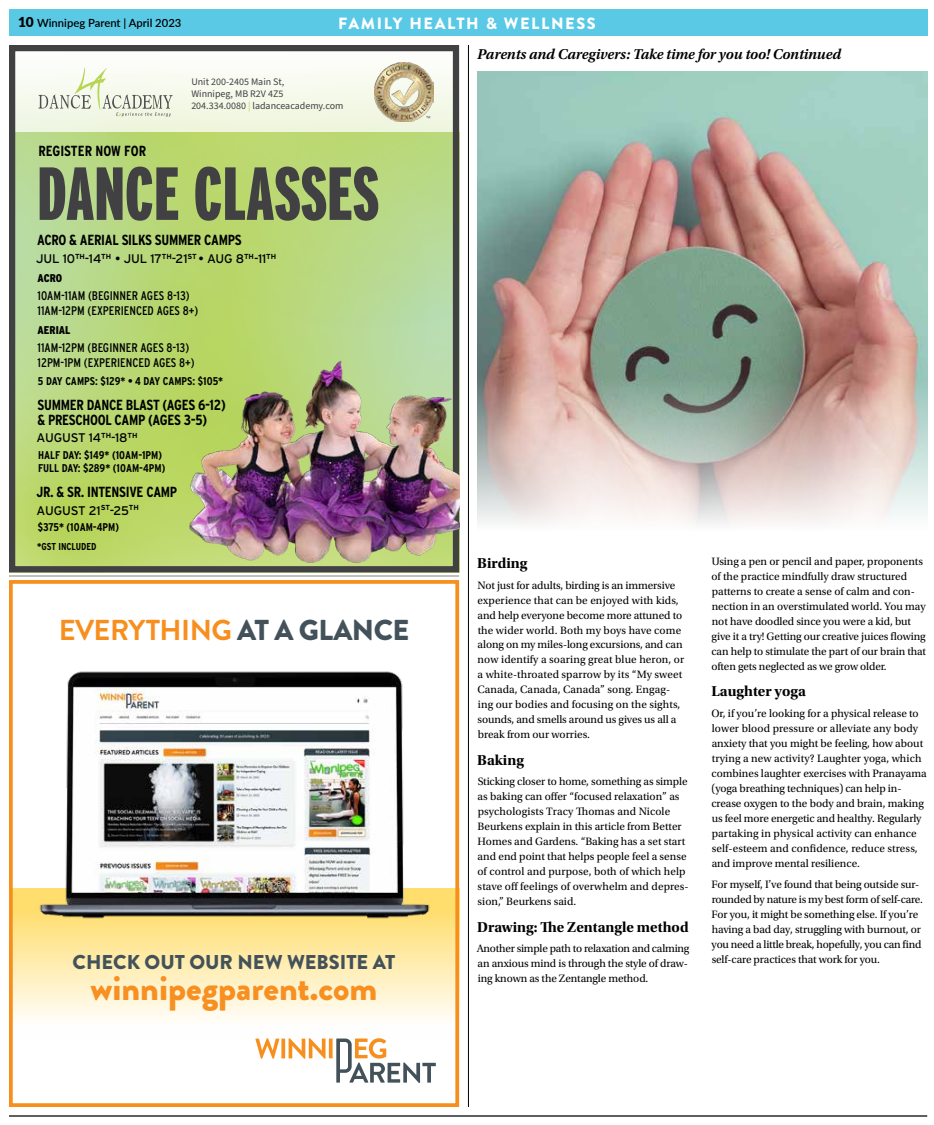
<style>
.page{position:relative;width:934px;height:1125px;background:#fff}
.page>*{position:absolute;margin:0;border:0;box-sizing:border-box;transform-origin:0 0}
.t1{font:900 75px "Interstate Compressed";color:#414042}
.t2{font:900 35.38px "Brandon Grotesque";color:#f79020}
.t3{font:700 28.75px "Brandon Grotesque";letter-spacing:-.02em;color:#f78f1e}
.t4{font:900 20px "Brandon Grotesque";color:#43525a}
.t5{font:900 16.25px "Brandon Grotesque";letter-spacing:.1em;color:#fff}
.t6{font:15px "Utopia Std Bold Subh";color:#000}
.t7{font:italic 600 15px "Utopia Std";letter-spacing:-.01em;color:#000}
.t8{font:700 14.62px/15px "Interstate Condensed";letter-spacing:-.02em;color:#000}
.t9{font:700 14.62px "Interstate Condensed";color:#000}
.t10{font:12.5px/15px "Interstate Condensed";color:#000}
.t11{font:12.5px "Interstate";letter-spacing:-.01em;color:#000}
.t12{font:11.25px/15px "Utopia Std";letter-spacing:-.005em;color:#000}
.t13{font:700 11.25px/13.5px "Interstate Condensed";color:#000}
.t14{font:600 11.25px "Lato";color:#000}
.t15{font:900 11.25px "Interstate Condensed";color:#000}
.t16{font:10px/12px "Source Sans Pro";color:#414042}
.t17{font:700 10px "Interstate Condensed";color:#000}
.s1{font-weight:900;font-size:13.75px}
.s2{color:#b5d454}
.s3{font-weight:900;color:#43525a}
</style>
<div class="page">
<hr style="left:9px;top:1115px;width:918px;height:2px;background:#000">
<img style="left:477px;top:71px;width:450px;height:453px">
<div style="left:9px;top:888px;width:450px;height:151px;background:linear-gradient(to bottom,#ffd95b,#fff)"></div>
<div style="left:9px;top:9px;width:918px;height:27px;background:#59c9e6"></div>
<hr style="left:468px;top:45px;width:1px;height:1062px;background:#000">
<svg style="left:16px;top:517px;width:169px;height:48px;background:#bcd767"></svg>
<svg style="left:16px;top:132px;width:169px;height:385px;background:#b9d87c"></svg>
<svg style="left:95px;top:132px;width:357px;height:197px;background:#b9d87b"></svg>
<svg style="left:16px;top:62px;width:436px;height:70px;fill:#f4f9e9"></svg>
<svg style="left:38px;top:68px;width:135px;height:49px"></svg>
<div style="left:9px;top:45px;width:450px;height:527px;border:6px solid #414042"></div>
<img style="left:375px;top:63px;width:58px;height:58px">
<img style="left:185px;top:324px;width:274px;height:248px">
<hr style="left:9px;top:576px;width:450px;height:1px;background:#000">
<div style="left:9px;top:580px;width:450px;height:527px;border:4px solid #f78f1e"></div>
<img style="left:38px;top:671px;width:392px;height:248px">
<div style="left:247px;top:1030px;width:198px;height:61px;background:#fff"></div>
<svg style="left:255px;top:1038px;width:24px;height:21px"></svg>
<svg style="left:281px;top:1039px;width:4px;height:19px"></svg>
<svg style="left:289px;top:1038px;width:36px;height:21px"></svg>
<svg style="left:329px;top:1039px;width:4px;height:19px"></svg>
<svg style="left:336px;top:1038px;width:100px;height:45px"></svg>
<p class="t14" style="left:18px;top:15px;width:165px"><span class="s1">10</span> Winnipeg Parent | April 2023</p>
<h3 class="t5" style="left:338px;top:12px;width:259px">FAMILY HEALTH &amp; WELLNESS</h3>
<p class="t9" style="left:38px;top:143px;width:109px">REGISTER NOW FOR</p>
<p class="t16" style="left:191px;top:76px;width:154px">Unit 200-2405 Main St,<br>Winnipeg, MB R2V 4Z5<br>204.334.0080 <span class="s2">|</span> ladanceacademy.com</p>
<h1 class="t1" style="left:37px;top:152px;width:343px">DANCE CLASSES</h1>
<p class="t8" style="left:37px;top:232px;width:206px">ACRO &amp; AERIAL SILKS SUMMER CAMPS</p>
<p class="t11" style="left:36px;top:251px;width:242px">JUL 10<sup>TH</sup>-14<sup>TH</sup> • JUL 17<sup>TH</sup>-21<sup>ST</sup> • AUG 8<sup>TH</sup>-11<sup>TH</sup></p>
<p class="t15" style="left:38px;top:272px;width:26px">ACRO</p>
<p class="t10" style="left:38px;top:288px;width:162px">10AM-11AM (BEGINNER AGES 8-13)<br>11AM-12PM (EXPERIENCED AGES 8+)</p>
<p class="t15" style="left:38px;top:324px;width:34px">AERIAL</p>
<p class="t10" style="left:38px;top:340px;width:159px">11AM-12PM (BEGINNER AGES 8-13)<br>12PM-1PM (EXPERIENCED AGES 8+)</p>
<p class="t13" style="left:38px;top:374px;width:187px">5 DAY CAMPS: $129* • 4 DAY CAMPS: $105*</p>
<p class="t8" style="left:37px;top:397px;width:190px">SUMMER DANCE BLAST (AGES 6-12) &amp; PRESCHOOL CAMP (AGES 3-5)</p>
<p class="t11" style="left:37px;top:431px;width:102px">AUGUST 14<sup>TH</sup>-18<sup>TH</sup></p>
<p class="t13" style="left:38px;top:448px;width:129px">HALF DAY: $149* (10AM-1PM)<br>FULL DAY: $289* (10AM-4PM)</p>
<p class="t8" style="left:36px;top:484px;width:142px">JR. &amp; SR. INTENSIVE CAMP</p>
<p class="t11" style="left:37px;top:503px;width:104px">AUGUST 21<sup>ST</sup>-25<sup>TH</sup></p>
<p class="t13" style="left:38px;top:520px;width:83px">$375* (10AM-4PM)</p>
<p class="t17" style="left:37px;top:541px;width:61px">*GST INCLUDED</p>
<h3 class="t3" style="left:59px;top:610px;width:352px">EVERYTHING <span class="s3">AT A GLANCE</span></h3>
<h3 class="t4" style="left:73px;top:947px;width:324px">CHECK OUT OUR NEW WEBSITE AT</h3>
<h2 class="t2" style="left:91px;top:963px;width:288px">winnipegparent.com</h2>
<h3 class="t7" style="left:477px;top:46px;width:365px">Parents and Caregivers: Take time for you too! Continued</h3>
<h3 class="t6" style="left:477px;top:554px;width:52px">Birding</h3>
<p class="t12" style="left:477px;top:578px;width:208px">Not just for adults, birding is an immersive experience that can be enjoyed with kids, and help everyone become more attuned to the wider world. Both my boys have come along on my miles-long excursions, and can now identify a soaring great blue heron, or a white-throated sparrow by its “My sweet Canada, Canada, Canada” song. Engag&shy;ing our bodies and focusing on the sights, sounds, and smells around us gives us all a break from our worries.</p>
<h3 class="t6" style="left:477px;top:751px;width:48px">Baking</h3>
<p class="t12" style="left:477px;top:774px;width:213px">Sticking closer to home, something as simple as baking can offer “focused relaxation” as psychologists Tracy Thomas and Nicole Beurkens explain in this article from Better Homes and Gardens. “Baking has a set start and end point that helps people feel a sense of control and purpose, both of which help stave off feelings of overwhelm and depres&shy;sion,” Beurkens said.</p>
<h3 class="t6" style="left:477px;top:918px;width:213px">Drawing: The Zentangle method</h3>
<p class="t12" style="left:477px;top:941px;width:214px">Another simple path to relaxation and calming an anxious mind is through the style of draw&shy;ing known as the Zentangle method.</p>
<p class="t12" style="left:711px;top:554px;width:216px">Using a pen or pencil and paper, proponents of the practice mindfully draw structured patterns to create a sense of calm and con&shy;nection in an overstimulated world. You may not have doodled since you were a kid, but give it a try! Getting our creative juices flowing can help to stimulate the part of our brain that often gets neglected as we grow older.</p>
<h3 class="t6" style="left:711px;top:683px;width:96px">Laughter yoga</h3>
<p class="t12" style="left:711px;top:706px;width:217px">Or, if you’re looking for a physical release to lower blood pressure or alleviate any body anxiety that you might be feeling, how about trying a new activity? Laughter yoga, which combines laughter exercises with Pranayama (yoga breathing techniques) can help in&shy;crease oxygen to the body and brain, making us feel more energetic and healthy. Regularly partaking in physical activity can enhance self-esteem and confidence, reduce stress, and improve mental resilience.</p>
<p class="t12" style="left:711px;top:877px;width:213px">For myself, I’ve found that being outside sur&shy;rounded by nature is my best form of self-care.<br>For you, it might be something else. If you’re having a bad day, struggling with burnout, or you need a little break, hopefully, you can find self-care practices that work for you.</p>
</div>
